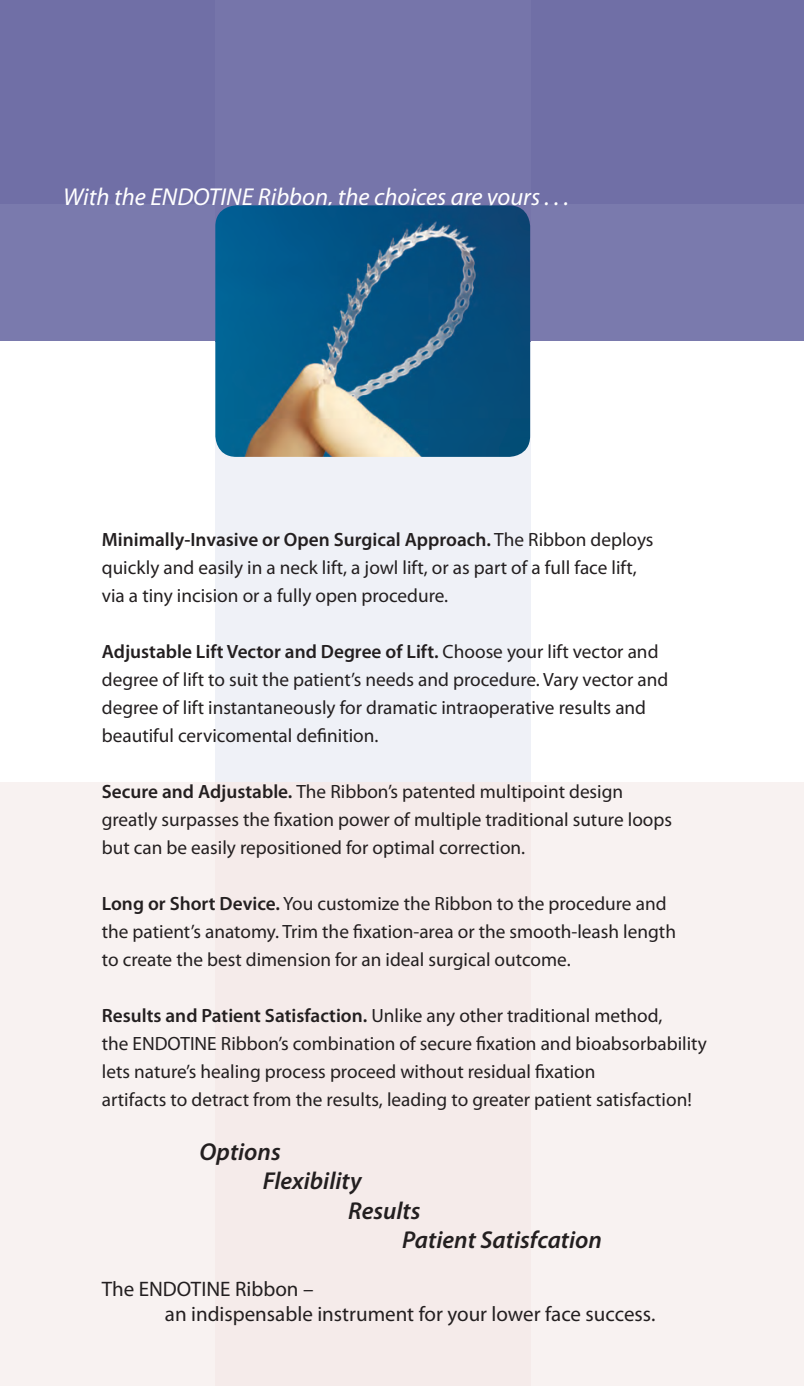
<style>
.page{position:relative;width:804px;height:1386px;background:#fff}
.page>*{position:absolute;margin:0;border:0;box-sizing:border-box;transform-origin:0 0}
.t1{font:italic 600 24.5px "Myriad Pro";color:#231f20}
.t2{font:italic 24.5px "Myriad Pro";color:#fff}
.t3{font:21px/25.2px "Myriad Pro";color:#231f20}
.t4{font:19.25px/28px "Myriad Pro";color:#231f20}
.s1{font-weight:600}
</style>
<div class="page">
<div style="left:0;top:782px;width:803px;height:604px;background:#f8f2f1"></div>
<div style="left:215px;top:341px;width:315px;height:441px;background:#eff1f7"></div>
<div style="left:0;top:0;width:803px;height:232px;background:#706fa6"></div>
<div style="left:0;top:205px;width:803px;height:136px;background:#7a7aad"></div>
<div style="left:215px;top:0;width:315px;height:341px;background:#7675aa"></div>
<img style="left:215px;top:205px;width:315px;height:252px">
<div style="left:215px;top:782px;width:315px;height:604px;background:#f5ebea"></div>
<p class="t2" style="left:63px;top:181px;width:507px">With the ENDOTINE Ribbon, the choices are yours . . .</p>
<p class="t4" style="left:102px;top:525px;width:553px"><span class="s1">Minimally-Invasive or Open Surgical Approach.</span> The Ribbon deploys quickly and easily in a neck lift, a jowl lift, or as part of a full face lift, via a tiny incision or a fully open procedure.</p>
<p class="t4" style="left:102px;top:637px;width:567px"><span class="s1">Adjustable Lift Vector and Degree of Lift.</span> Choose your lift vector and degree of lift to suit the patient’s needs and procedure. Vary vector and degree of lift instantaneously for dramatic intraoperative results and beautiful cervicomental definition.</p>
<p class="t4" style="left:102px;top:777px;width:571px"><span class="s1">Secure and Adjustable.</span> The Ribbon’s patented multipoint design greatly surpasses the fixation power of multiple traditional suture loops but can be easily repositioned for optimal correction.</p>
<p class="t4" style="left:102px;top:889px;width:575px"><span class="s1">Long or Short Device.</span> You customize the Ribbon to the procedure and the patient’s anatomy. Trim the fixation-area or the smooth-leash length to create the best dimension for an ideal surgical outcome.</p>
<p class="t4" style="left:102px;top:1001px;width:606px"><span class="s1">Results and Patient Satisfaction.</span> Unlike any other traditional method,<br>the ENDOTINE Ribbon’s combination of secure fixation and bioabsorbability lets nature’s healing process proceed without residual fixation<br>artifacts to detract from the results, leading to greater patient satisfaction!</p>
<p class="t1" style="left:199px;top:1136px;width:83px">Options</p>
<p class="t1" style="left:262px;top:1166px;width:100px">Flexibility</p>
<p class="t1" style="left:348px;top:1195px;width:74px">Results</p>
<p class="t1" style="left:402px;top:1224px;width:201px">Patient Satisfcation</p>
<p class="t3" style="left:165px;top:1276px;width:492px;text-indent:-63px">The ENDOTINE Ribbon –<br>an indispensable instrument for your lower face success.</p>
</div>
